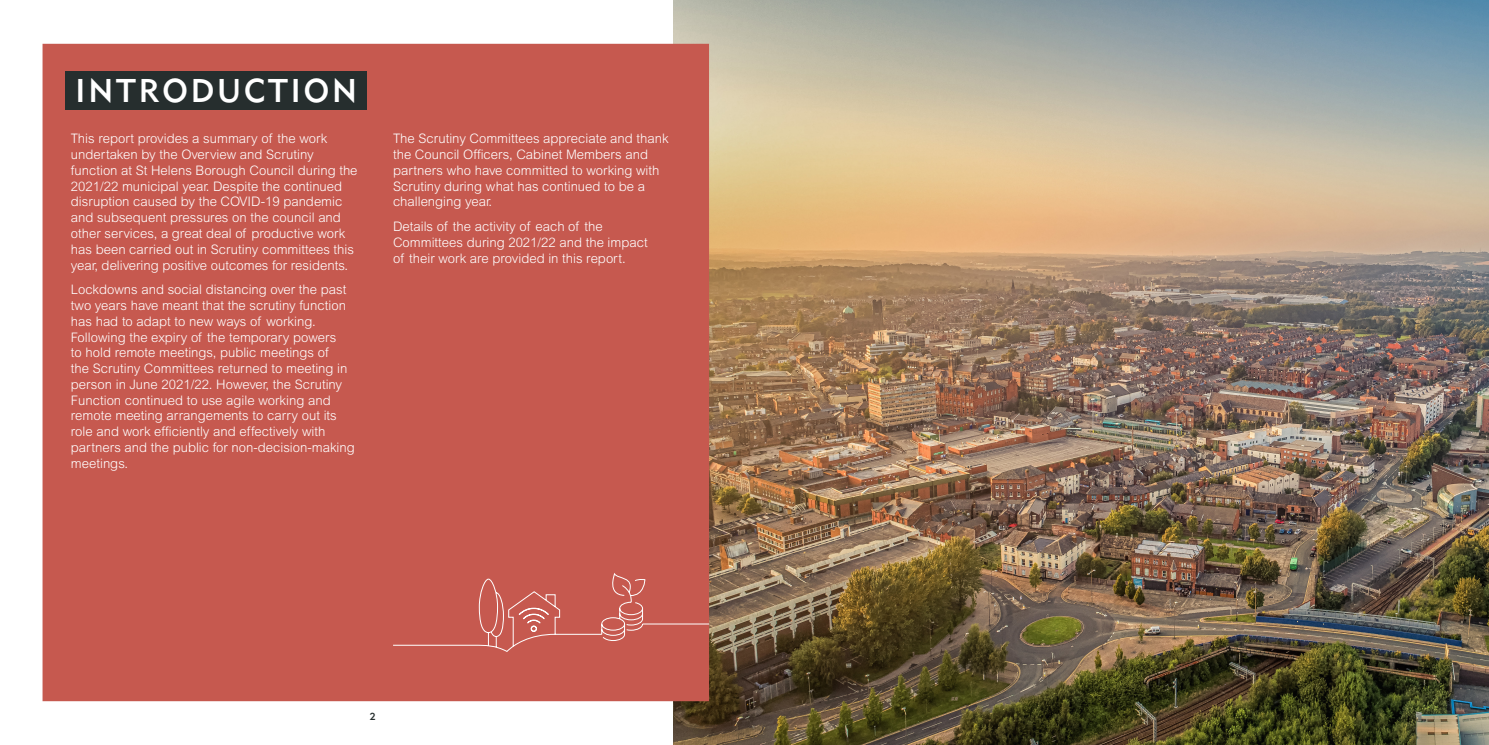
<style>
.page{position:relative;width:1489px;height:745px;background:#fff}
.page>*{position:absolute;margin:0;border:0;box-sizing:border-box;transform-origin:0 0}
.t1{font:32.5px "Geometric 415 BT Medium A";letter-spacing:.09em;color:#fff}
.t2{font:300 13.12px/15.8px "Arial";color:#fff}
.t3{font:10px "Geometric 415 BT Medium A";color:#262e2e}
</style>
<div class="page">
<img style="left:673px;top:0;width:815px;height:744px">
<div style="left:43px;top:44px;width:666px;height:656px;background:#c6594f"></div>
<div style="left:66px;top:71px;width:301px;height:38px;background:#262e2e"></div>
<svg style="left:392px;top:571px;width:317px;height:80px;background:#c86056"></svg>
<p class="t1" style="left:75px;top:70px;width:283px">INTRODUCTION</p>
<p class="t2" style="left:71px;top:131px;width:288px">This report provides a summary of the work undertaken by the Overview and Scrutiny function at St Helens Borough Council during the 2021/22 municipal year. Despite the continued disruption caused by the COVID-19 pandemic and subsequent pressures on the council and other services, a great deal of productive work has been carried out in Scrutiny committees this year, delivering positive outcomes for residents.</p>
<p class="t2" style="left:71px;top:281px;width:285px">Lockdowns and social distancing over the past two years have meant that the scrutiny function has had to adapt to new ways of working.<br>Following the expiry of the temporary powers<br>to hold remote meetings, public meetings of<br>the Scrutiny Committees returned to meeting in person in June 2021/22. However, the Scrutiny Function continued to use agile working and remote meeting arrangements to carry out its role and work efficiently and effectively with partners and the public for non-decision-making meetings.</p>
<p class="t2" style="left:393px;top:131px;width:277px">The Scrutiny Committees appreciate and thank the Council Officers, Cabinet Members and partners who have committed to working with Scrutiny during what has continued to be a challenging year.</p>
<p class="t2" style="left:393px;top:218px;width:256px">Details of the activity of each of the<br>Committees during 2021/22 and the impact of their work are provided in this report.</p>
<p class="t3" style="left:370px;top:709px;width:7px">2</p>
</div>
